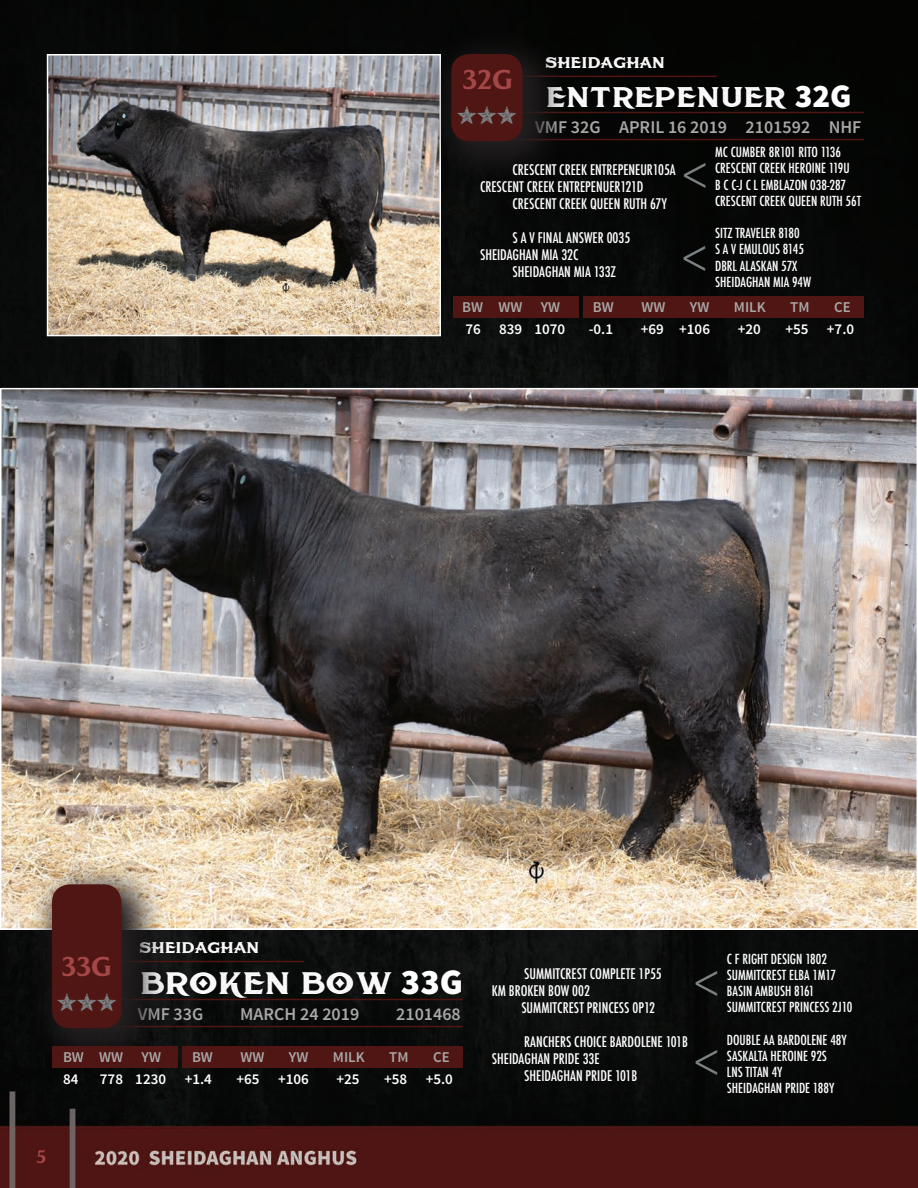
<style>
.page{position:relative;width:918px;height:1188px;background:#fff}
.page>*{position:absolute;margin:0;border:0;box-sizing:border-box;transform-origin:0 0}
.t1{font:49.5px/82.8px "Minion Pro";color:#7c8385}
.t2{font:36px "American Brewery Rough Demo";color:#fff}
.t3{font:33px "American Brewery Rough Demo";color:#fff}
.t4{font:27px "MADE Kenfolg";color:#a54747}
.t5{font:19.5px "Seeing Stars";color:#7c8385}
.t6{font:600 18px "Source Sans Pro";color:#a9a8a8}
.t7{font:18px "American Brewery Rough Demo";color:#fff}
.t8{font:18px "MADE Kenfolg";color:#a54747}
.t9{font:600 15px "Source Sans Pro";color:#fff}
.t10{font:600 15px "Source Sans Pro";color:#a9a8a8}
.t11{font:500 condensed 14.25px/17.1px "Futura";color:#fff}
.t12{font:500 condensed 13.5px/16.2px "Futura";color:#fff}
.s1{font-family:"Source Sans Pro";font-weight:900}
</style>
<div class="page">
<img style="left:0;top:0;width:918px;height:1188px">
<img style="left:50px;top:57px;width:388px;height:276px">
<div style="left:47px;top:54px;width:394px;height:282px;border:2px solid #fff"></div>
<hr style="left:478px;top:112px;width:386px;height:1px;background:#4f1614">
<hr style="left:471px;top:76px;width:246px;height:1px;background:#4f1614">
<hr style="left:478px;top:139px;width:386px;height:1px;background:#4f1614">
<svg style="left:426px;top:28px;width:143px;height:160px;background:#1f1e1d"></svg>
<div style="left:451px;top:54px;width:71px;height:87px;background:#4f1614;border-radius:18px"></div>
<div style="left:453px;top:296px;width:125px;height:22px;background:#4f1614"></div>
<div style="left:583px;top:296px;width:281px;height:22px;background:#4f1614"></div>
<img style="left:3px;top:391px;width:912px;height:536px">
<hr style="left:77px;top:999px;width:386px;height:1px;background:#4f1614">
<hr style="left:58px;top:961px;width:246px;height:1px;background:#4f1614">
<hr style="left:77px;top:1026px;width:386px;height:1px;background:#4f1614">
<svg style="left:26px;top:859px;width:142px;height:216px;background:#585147"></svg>
<div style="left:52px;top:884px;width:70px;height:144px;background:#4f1614;border-radius:18px"></div>
<div style="left:52px;top:1046px;width:125px;height:22px;background:#4f1614"></div>
<div style="left:182px;top:1046px;width:281px;height:22px;background:#4f1614"></div>
<h3 class="t7" style="left:544px;top:57px;width:121px">SHEIDAGHAN</h3>
<h3 class="t3" style="left:544px;top:87px;width:309px">ENTREPENUER <span class="s1">32G</span></h3>
<h3 class="t6" style="left:535px;top:116px;width:328px">VMF 32G APRIL 16 2019 2101592 NHF</h3>
<h3 class="t4" style="left:462px;top:64px;width:52px">32G</h3>
<h3 class="t5" style="left:457px;top:105px;width:61px">EEE</h3>
<p class="t11" style="left:480px;top:161px;width:197px;text-indent:32px">CRESCENT CREEK ENTREPENEUR105A<br>CRESCENT CREEK ENTREPENUER121D</p>
<p class="t11" style="left:513px;top:195px;width:156px">CRESCENT CREEK QUEEN RUTH 67Y</p>
<p class="t11" style="left:480px;top:229px;width:152px;text-indent:32px">S A V FINAL ANSWER 0035<br>SHEIDAGHAN MIA 32C</p>
<p class="t11" style="left:513px;top:264px;width:105px">SHEIDAGHAN MIA 133Z</p>
<p class="t12" style="left:715px;top:144px;width:147px">MC CUMBER 8R101 RITO 1136<br>CRESCENT CREEK HEROINE 119U<br>B C C-J C L EMBLAZON 038-287<br>CRESCENT CREEK QUEEN RUTH 56T</p>
<p class="t12" style="left:715px;top:225px;width:98px">SITZ TRAVELER 8180<br>S A V EMULOUS 8145<br>DBRL ALASKAN 57X<br>SHEIDAGHAN MIA 94W</p>
<h1 class="t1" style="left:681px;top:132px;width:29px">&lt; &lt;</h1>
<p class="t10" style="left:462px;top:298px;width:99px">BW WW YW</p>
<p class="t10" style="left:593px;top:298px;width:22px">BW</p>
<p class="t10" style="left:641px;top:298px;width:25px">WW</p>
<p class="t10" style="left:690px;top:298px;width:21px">YW</p>
<p class="t10" style="left:734px;top:298px;width:33px">MILK</p>
<p class="t10" style="left:790px;top:298px;width:21px">TM</p>
<p class="t10" style="left:834px;top:298px;width:18px">CE</p>
<p class="t9" style="left:465px;top:320px;width:102px">76 839 1070</p>
<p class="t9" style="left:589px;top:320px;width:26px">-0.1</p>
<p class="t9" style="left:641px;top:320px;width:71px">+69 +106</p>
<p class="t9" style="left:738px;top:320px;width:25px">+20</p>
<p class="t9" style="left:785px;top:320px;width:70px">+55 +7.0</p>
<h3 class="t4" style="left:62px;top:951px;width:52px">33G</h3>
<h3 class="t5" style="left:57px;top:992px;width:61px">EEE</h3>
<h3 class="t7" style="left:139px;top:942px;width:121px">SHEIDAGHAN</h3>
<h2 class="t2" style="left:139px;top:972px;width:326px">BROKEN BOW <span class="s1">33G</span></h2>
<h3 class="t6" style="left:138px;top:1003px;width:67px">VMF 33G</h3>
<h3 class="t6" style="left:240px;top:1003px;width:121px">MARCH 24 2019</h3>
<h3 class="t6" style="left:396px;top:1003px;width:66px">2101468</h3>
<p class="t10" style="left:63px;top:1048px;width:99px">BW WW YW</p>
<p class="t10" style="left:192px;top:1048px;width:22px">BW</p>
<p class="t10" style="left:240px;top:1048px;width:25px">WW</p>
<p class="t10" style="left:289px;top:1048px;width:21px">YW</p>
<p class="t10" style="left:333px;top:1048px;width:33px">MILK</p>
<p class="t10" style="left:389px;top:1048px;width:21px">TM</p>
<p class="t10" style="left:433px;top:1048px;width:18px">CE</p>
<p class="t9" style="left:63px;top:1070px;width:17px">84</p>
<p class="t9" style="left:100px;top:1070px;width:114px">778 1230 +1.4</p>
<p class="t9" style="left:237px;top:1070px;width:74px">+65 +106</p>
<p class="t9" style="left:337px;top:1070px;width:25px">+25</p>
<p class="t9" style="left:384px;top:1070px;width:70px">+58 +5.0</p>
<h3 class="t8" style="left:37px;top:1146px;width:11px">5</h3>
<p class="t11" style="left:492px;top:965px;width:172px;text-indent:32px">SUMMITCREST COMPLETE 1P55<br>KM BROKEN BOW 002</p>
<p class="t11" style="left:521px;top:999px;width:135px">SUMMITCREST PRINCESS 0P12</p>
<p class="t11" style="left:524px;top:1033px;width:165px">RANCHERS CHOICE BARDOLENE 101B</p>
<p class="t11" style="left:492px;top:1050px;width:109px">SHEIDAGHAN PRIDE 33E</p>
<p class="t11" style="left:524px;top:1067px;width:115px">SHEIDAGHAN PRIDE 101B</p>
<h1 class="t1" style="left:693px;top:939px;width:29px">&lt;</h1>
<h1 class="t1" style="left:693px;top:1018px;width:29px">&lt;</h1>
<p class="t12" style="left:727px;top:951px;width:127px">C F RIGHT DESIGN 1802<br>SUMMITCREST ELBA 1M17<br>BASIN AMBUSH 8161<br>SUMMITCREST PRINCESS 2J10</p>
<p class="t12" style="left:727px;top:1032px;width:121px">DOUBLE AA BARDOLENE 48Y<br>SASKALTA HEROINE 92S<br>LNS TITAN 4Y<br>SHEIDAGHAN PRIDE 188Y</p>
</div>
